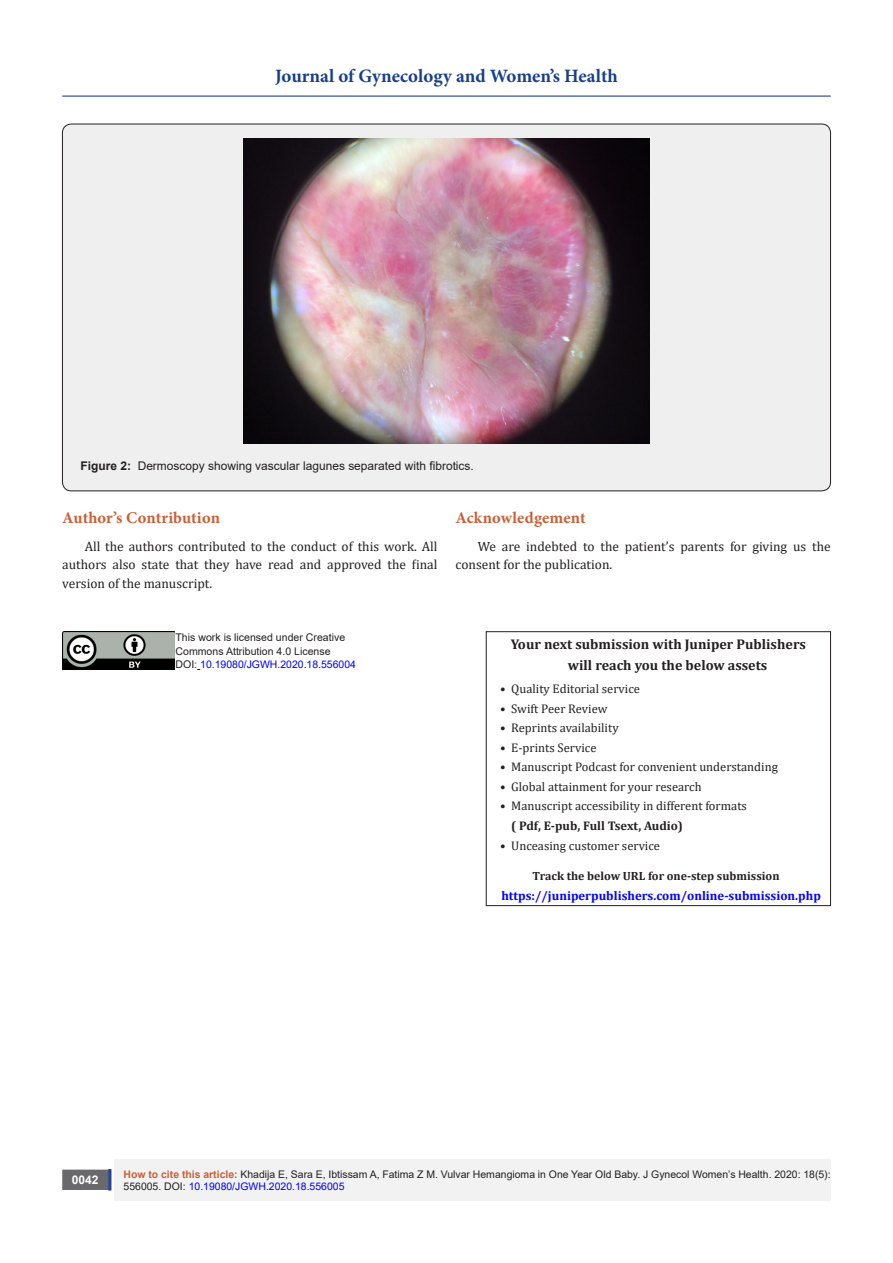
<style>
.page{position:relative;width:893px;height:1263px;background:#fff}
.page>*{position:absolute;margin:0;border:0;box-sizing:border-box;transform-origin:0 0}
.t1{font:700 18.9px "Minion Pro";color:#183f89}
.t2{font:700 16.5px "Minion Pro";letter-spacing:.005em;color:#ca5f37}
.t3{font:700 14.1px "Cambria";color:#231f20}
.Normal__Web{font:13.5px/18.8px "Cambria";color:#231f20;text-align:justify}
.t4{font:700 12.75px "Cambria";color:#00f}
.t5{font:12.6px "Cambria";color:#231f20}
.t6{font:700 12.6px "Cambria";color:#231f20}
.t7{font:12px "Arial";color:#231f20}
.t8{font:700 12px "Cambria";color:#231f20}
.t9{font:700 12px "Arial";color:#fff}
.t10{font:10.5px/12.6px "Arial";color:#231f20}
.t11{font:10.5px "Arial";color:#00f}
.s1{font-weight:700}
.s2{color:#231f20}
.s3{font-weight:700;color:#ca6036}
.s4{color:#00f}
</style>
<div class="page">
<div style="left:63px;top:1170px;width:44px;height:19px;background:#69686b"></div>
<div style="left:62px;top:1169px;width:46px;height:21px;border:2px solid #69686b"></div>
<div style="left:108px;top:1169px;width:3px;height:21px;background:#196c90;border:2px solid #25408f"></div>
<hr style="left:62px;top:96px;width:769px;height:1px;background:#25408f">
<div style="left:115px;top:1160px;width:716px;height:41px;background:#f2f2f3"></div>
<div style="left:62px;top:124px;width:768px;height:367px;background:#efeff0;border-radius:9px"></div>
<img style="left:243px;top:139px;width:407px;height:305px">
<div style="left:486px;top:631px;width:345px;height:275px;border:1px solid #231f20"></div>
<img style="left:63px;top:631px;width:111px;height:38px">
<h1 class="t1" style="left:275px;top:63px;width:344px">Journal of Gynecology and Women’s Health</h1>
<p class="t7" style="left:81px;top:458px;width:395px"><span class="s1">Figure 2:</span> Dermoscopy showing vascular lagunes separated with fibrotics.</p>
<p class="t2" style="left:62px;top:506px;width:159px">Author’s Contribution</p>
<p class="Normal__Web" style="left:62px;top:536px;width:377px;text-indent:22px">All the authors contributed to the conduct of this work. All authors also state that they have read and approved the final version of the manuscript.</p>
<p class="t2" style="left:455px;top:506px;width:132px">Acknowledgement</p>
<p class="Normal__Web" style="left:455px;top:536px;width:377px;text-indent:22px">We are indebted to the patient’s parents for giving us the consent for the publication.</p>
<p class="t10" style="left:176px;top:631px;width:171px">This work is licensed under Creative</p>
<p class="t10" style="left:176px;top:644px;width:157px">Commons Attribution 4.0 License</p>
<p class="t11" style="left:176px;top:657px;width:182px"><span class="s2">DOI:</span> 10.19080/JGWH.2020.18.556004</p>
<p class="t3" style="left:511px;top:634px;width:297px">Your next submission with Juniper Publishers</p>
<p class="t3" style="left:568px;top:655px;width:201px">will reach you the below assets</p>
<p class="t5" style="left:500px;top:681px;width:141px">• Quality Editorial service</p>
<p class="t5" style="left:500px;top:701px;width:109px">• Swift Peer Review</p>
<p class="t5" style="left:500px;top:720px;width:120px">• Reprints availability</p>
<p class="t5" style="left:500px;top:740px;width:98px">• E-prints Service</p>
<p class="t5" style="left:500px;top:759px;width:279px">• Manuscript Podcast for convenient understanding</p>
<p class="t5" style="left:500px;top:779px;width:203px">• Global attainment for your research</p>
<p class="t5" style="left:500px;top:799px;width:248px">• Manuscript accessibility in different formats</p>
<p class="t6" style="left:511px;top:817px;width:173px">( Pdf, E-pub, Full Tsext, Audio)</p>
<p class="t5" style="left:500px;top:838px;width:161px">• Unceasing customer service</p>
<p class="t8" style="left:532px;top:867px;width:249px">Track the below URL for one-step submission</p>
<p class="t4" style="left:501px;top:886px;width:321px">https://juniperpublishers.com/online-submission.php</p>
<p class="t9" style="left:72px;top:1171px;width:28px">0042</p>
<p class="t10" style="left:124px;top:1168px;width:709px"><span class="s3">How to cite this article:</span> Khadija E, Sara E, Ibtissam A, Fatima Z M. Vulvar Hemangioma in One Year Old Baby. J Gynecol Women’s Health. 2020: 18(5):<br>556005. DOI: <span class="s4">10.19080/JGWH.2020.18.556005</span></p>
</div>
